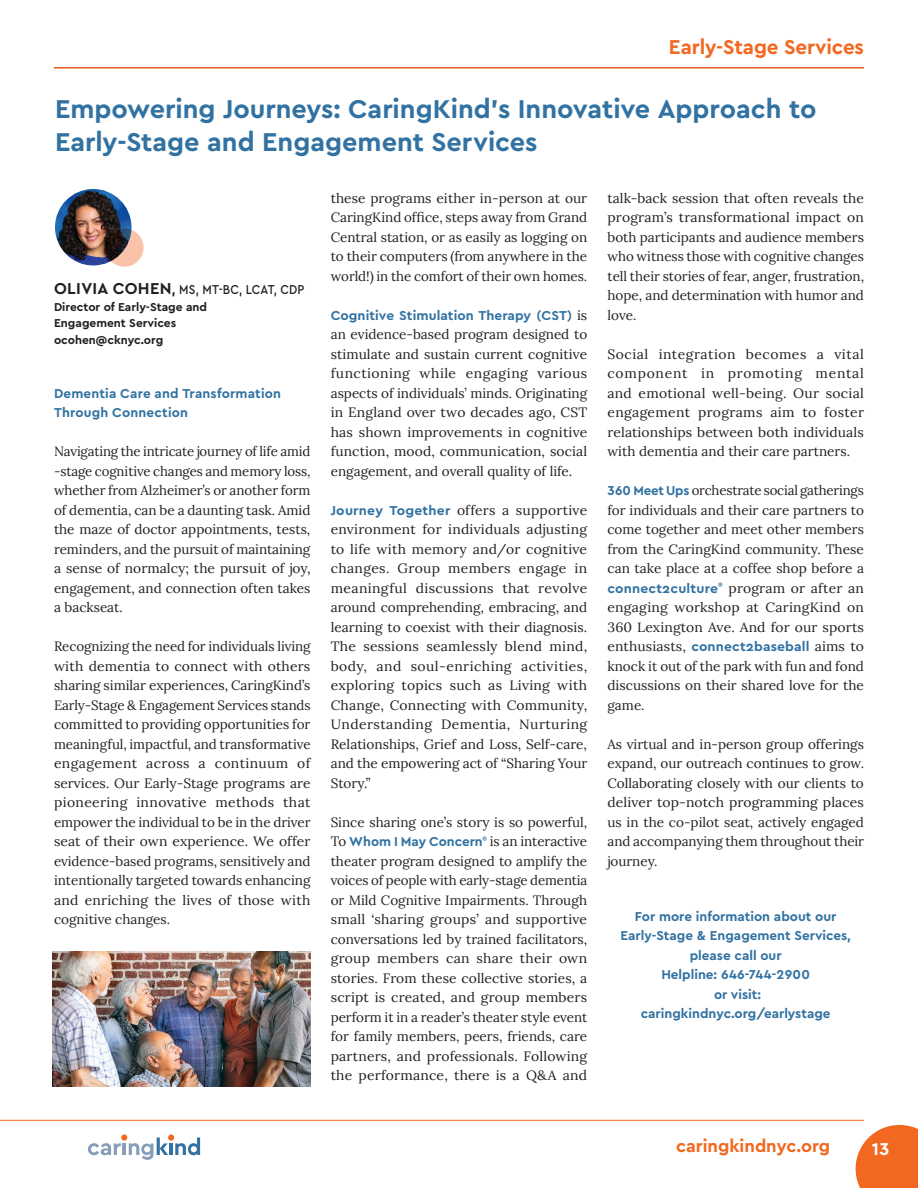
<style>
.page{position:relative;width:918px;height:1188px;background:#fff}
.page>*{position:absolute;margin:0;border:0;box-sizing:border-box;transform-origin:0 0}
.Headline_1{font:700 27px/33px "Cera PRO";color:#3172a2}
.t1{font:700 21px "Cera PRO";letter-spacing:-.005em;color:#f26821}
.t2{font:700 18px "Cera PRO";color:#f26821}
.t3{font:700 18px "Cera PRO";color:#fff}
.Newsletter_Paragaph{font:13.5px/19.5px "Lora";color:#231f20;text-align:justify}
.Newsletter_Paragaph-2{font:700 13.5px/19.5px "Cera PRO";color:#3172a2;text-align:center}
.Headline_1-2{font:700 13.5px/19.5px "Cera PRO";letter-spacing:.015em;color:#3172a2}
.Staff_Name{font:500 13.5px "Cera PRO";letter-spacing:.02em;color:#231f20;scale:.88 1}
.Areas_of_Emphasis_Small{font:700 12px/16.5px "Cera PRO";color:#231f20}
.s1{font-weight:700;font-size:16.5px}
.s2{font-weight:700}
.s3{font-family:"Cera PRO";font-weight:700;color:#3172a2}
</style>
<div class="page">
<svg style="left:856px;top:1125px;width:62px;height:63px;background:#f3793a"></svg>
<hr style="left:0;top:1120px;width:864px;height:1px;background:#f26821">
<hr style="left:54px;top:68px;width:810px;height:1px;background:#f26821">
<svg style="left:88px;top:1135px;width:112px;height:25px"></svg>
<img style="left:55px;top:189px;width:77px;height:77px;border-radius:38px">
<svg style="left:105px;top:228px;width:39px;height:39px"></svg>
<img style="left:52px;top:952px;width:258px;height:135px">
<p class="t1" style="left:669px;top:33px;width:197px">Early-Stage Services</p>
<p class="Headline_1" style="left:55px;top:91px;width:763px">Empowering Journeys: CaringKind’s Innovative Approach to<br>Early-Stage and Engagement Services</p>
<p class="Staff_Name" style="left:54px;top:281px;width:286px"><span class="s1">OLIVIA COHEN</span><span class="s2">,</span> MS, MT-BC, LCAT, CDP</p>
<p class="Areas_of_Emphasis_Small" style="left:54px;top:298px;width:155px">Director of Early-Stage and<br>Engagement Services</p>
<p class="Areas_of_Emphasis_Small" style="left:54px;top:331px;width:111px">ocohen@cknyc.org</p>
<p class="Headline_1-2" style="left:54px;top:383px;width:229px">Dementia Care and Transformation<br>Through Connection</p>
<p class="Newsletter_Paragaph" style="left:54px;top:441px;width:258px">Navigating the intricate journey of life amid -stage cognitive changes and memory loss, whether from Alzheimer’s or another form of dementia, can be a daunting task. Amid the maze of doctor appointments, tests, reminders, and the pursuit of maintaining a sense of normalcy; the pursuit of joy, engagement, and connection often takes a backseat.</p>
<p class="Newsletter_Paragaph" style="left:54px;top:636px;width:258px">Recognizing the need for individuals living with dementia to connect with others sharing similar experiences, CaringKind’s Early-Stage &amp; Engagement Services stands committed to providing opportunities for meaningful, impactful, and transformative engagement across a continuum of services. Our Early-Stage programs are pioneering innovative methods that empower the individual to be in the driver seat of their own experience. We offer evidence-based programs, sensitively and intentionally targeted towards enhancing and enriching the lives of those with cognitive changes.</p>
<p class="Newsletter_Paragaph" style="left:331px;top:187px;width:258px">these programs either in-person at our CaringKind office, steps away from Grand Central station, or as easily as logging on to their computers (from anywhere in the world!) in the comfort of their own homes.</p>
<p class="Newsletter_Paragaph" style="left:331px;top:304px;width:258px"><span class="s3">Cognitive Stimulation Therapy (CST)</span> is an evidence-based program designed to stimulate and sustain current cognitive functioning while engaging various aspects of individuals’ minds. Originating in England over two decades ago, CST has shown improvements in cognitive function, mood, communication, social engagement, and overall quality of life.</p>
<p class="Newsletter_Paragaph" style="left:331px;top:499px;width:258px"><span class="s3">Journey Together</span> offers a supportive environment for individuals adjusting to life with memory and/or cognitive changes. Group members engage in meaningful discussions that revolve around comprehending, embracing, and learning to coexist with their diagnosis.<br>The sessions seamlessly blend mind, body, and soul-enriching activities, exploring topics such as Living with Change, Connecting with Community, Understanding Dementia, Nurturing Relationships, Grief and Loss, Self-care, and the empowering act of “Sharing Your Story.”</p>
<p class="Newsletter_Paragaph" style="left:331px;top:811px;width:258px">Since sharing one’s story is so powerful, To <span class="s3">Whom I May Concern</span><sup>®</sup> is an interactive theater program designed to amplify the voices of people with early-stage dementia or Mild Cognitive Impairments. Through small ‘sharing groups’ and supportive conversations led by trained facilitators, group members can share their own stories. From these collective stories, a script is created, and group members perform it in a reader’s theater style event for family members, peers, friends, care partners, and professionals. Following the performance, there is a Q&amp;A and</p>
<p class="Newsletter_Paragaph" style="left:608px;top:187px;width:258px">talk-back session that often reveals the program’s transformational impact on both participants and audience members who witness those with cognitive changes tell their stories of fear, anger, frustration, hope, and determination with humor and love.</p>
<p class="Newsletter_Paragaph" style="left:608px;top:343px;width:258px">Social integration becomes a vital component in promoting mental and emotional well-being. Our social engagement programs aim to foster relationships between both individuals with dementia and their care partners.</p>
<p class="Newsletter_Paragaph" style="left:608px;top:480px;width:258px"><span class="s3">360 Meet Ups</span> orchestrate social gatherings for individuals and their care partners to come together and meet other members from the CaringKind community. These can take place at a coffee shop before a <span class="s3">connect2culture</span><sup>®</sup> program or after an engaging workshop at CaringKind on 360 Lexington Ave. And for our sports enthusiasts, <span class="s3">connect2baseball</span> aims to knock it out of the park with fun and fond discussions on their shared love for the game.</p>
<p class="Newsletter_Paragaph" style="left:608px;top:733px;width:258px">As virtual and in-person group offerings expand, our outreach continues to grow.<br>Collaborating closely with our clients to deliver top-notch programming places us in the co-pilot seat, actively engaged and accompanying them throughout their journey.</p>
<p class="Newsletter_Paragaph-2" style="left:621px;top:906px;width:232px">For more information about our<br>Early-Stage &amp; Engagement Services, please call our<br>Helpline: 646-744-2900<br>or visit:</p>
<p class="Newsletter_Paragaph-2" style="left:641px;top:1003px;width:191px">caringkindnyc.org/earlystage</p>
<h3 class="t2" style="left:676px;top:1134px;width:156px">caringkindnyc.org</h3>
<h3 class="t3" style="left:872px;top:1137px;width:19px">13</h3>
</div>
